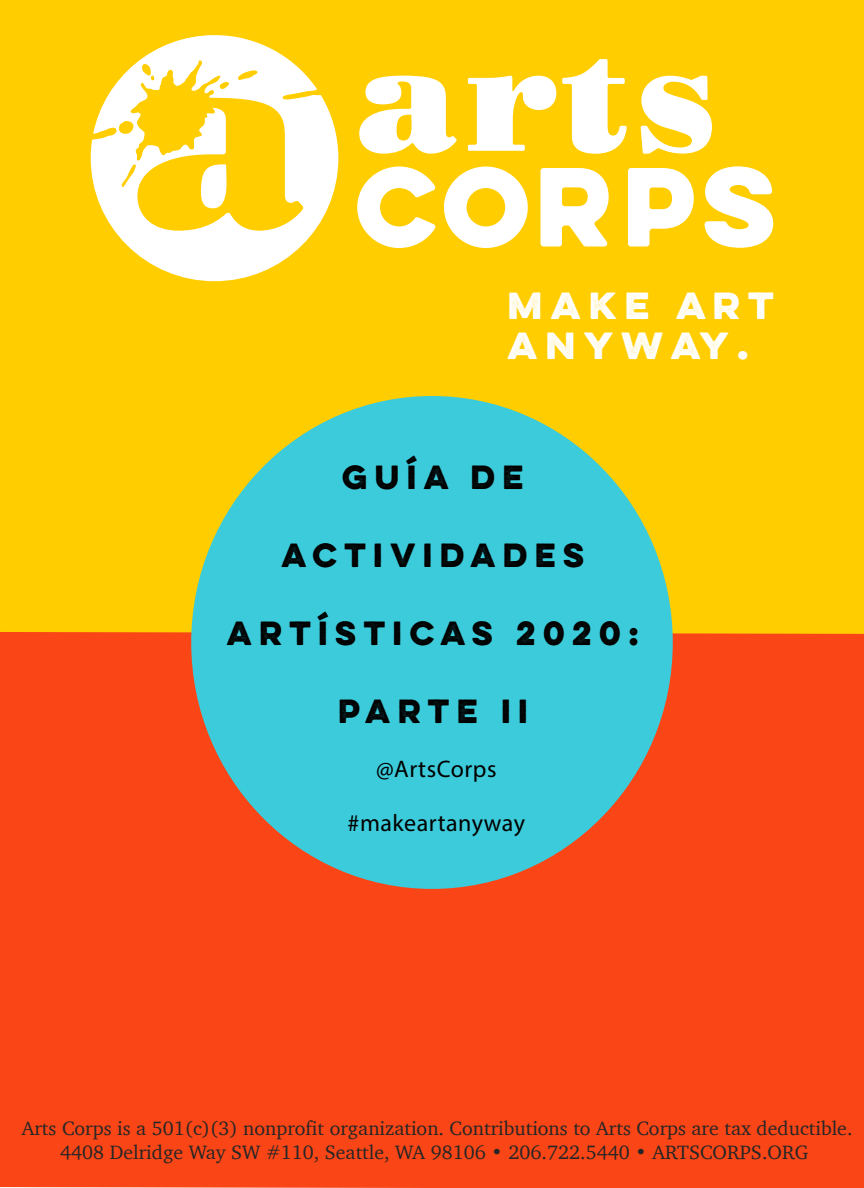
<style>
.page{position:relative;width:864px;height:1188px;background:#fff}
.page>*{position:absolute;margin:0;border:0;box-sizing:border-box;transform-origin:0 0}
.t1{font:700 33.9px/40.5px "Lulo One";color:#fff;scale:1.06 1}
.t2{font:700 30px "Lulo One";letter-spacing:.02em;color:#000}
.t3{font:24px "Myriad Pro";letter-spacing:.02em;color:#000}
.t4{font:19.8px/23.7px "Charter";color:#262626;text-align:center}
</style>
<div class="page">
<div style="left:0;top:0;width:864px;height:925px;background:#ffcd00"></div>
<div style="left:0;top:632px;width:864px;height:556px;background:#fa4616"></div>
<div style="left:191px;top:396px;width:482px;height:493px;background:#3ccbda;border-radius:50%"></div>
<svg style="left:91px;top:35px;width:247px;height:246px"></svg>
<svg style="left:641px;top:76px;width:71px;height:78px"></svg>
<svg style="left:562px;top:59px;width:65px;height:95px"></svg>
<svg style="left:468px;top:76px;width:88px;height:75px"></svg>
<svg style="left:359px;top:76px;width:98px;height:78px"></svg>
<svg style="left:357px;top:167px;width:79px;height:81px"></svg>
<svg style="left:444px;top:167px;width:84px;height:81px"></svg>
<svg style="left:541px;top:168px;width:68px;height:79px"></svg>
<svg style="left:628px;top:168px;width:66px;height:79px"></svg>
<svg style="left:704px;top:166px;width:69px;height:82px"></svg>
<h1 class="t1" style="left:508px;top:284px;width:260px">MAKE ART<br>ANYWAY.</h1>
<h2 class="t2" style="left:342px;top:454px;width:190px">GUÍA DE</h2>
<h2 class="t2" style="left:282px;top:532px;width:311px">ACTIVIDADES</h2>
<h2 class="t2" style="left:227px;top:610px;width:420px">ARTÍSTICAS 2020:</h2>
<h2 class="t2" style="left:338px;top:688px;width:198px">PARTE II</h2>
<p class="t3" style="left:376px;top:754px;width:122px">@ArtsCorps</p>
<p class="t3" style="left:348px;top:808px;width:179px">#makeartanyway</p>
<p class="t4" style="left:22px;top:1116px;width:832px">Arts Corps is a 501(c)(3) nonprofit organization. Contributions to Arts Corps are tax deductible.<br>4408 Delridge Way SW #110, Seattle, WA 98106 • 206.722.5440 • ARTSCORPS.ORG</p>
</div>
